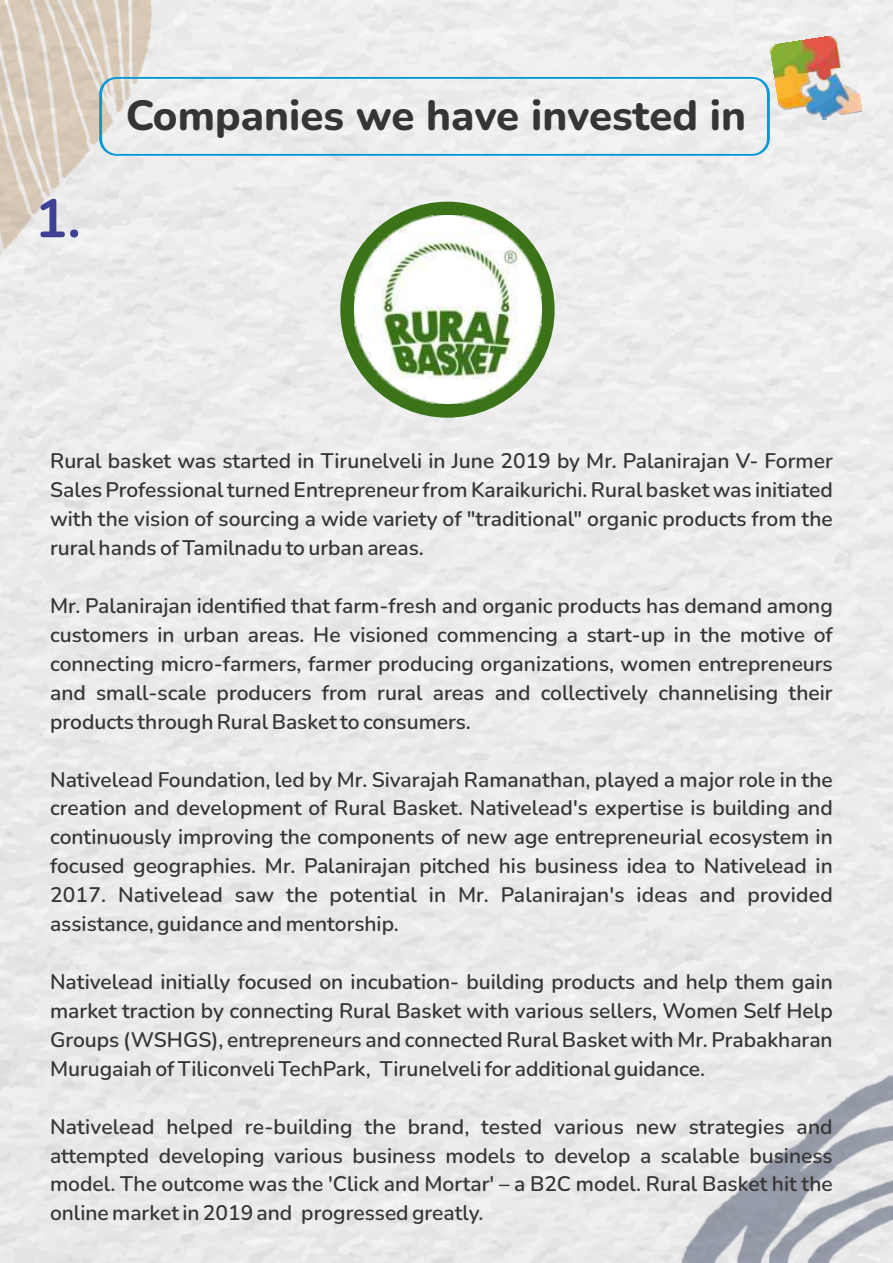
<style>
.page{position:relative;width:893px;height:1263px;background:#ebebeb}
.page>*{position:absolute;margin:0;border:0;box-sizing:border-box;transform-origin:0 0}
.t1{font:700 54px "Nunito";color:#3e4095}
.t2{font:800 42px "Nunito";color:#373435}
.t3{font:600 21px/29px "Nunito";color:#373435;text-align:justify}
</style>
<div class="page">
<img style="left:0;top:0;width:151px;height:284px">
<img style="left:677px;top:1072px;width:216px;height:191px">
<img style="left:770px;top:34px;width:92px;height:91px">
<div style="left:99px;top:77px;width:671px;height:79px;border:2px solid #0098da;border-radius:16px"></div>
<div style="left:340px;top:202px;width:215px;height:216px;background:#3a7318;border-radius:50%"></div>
<img style="left:354px;top:216px;width:188px;height:187px">
<h1 class="t1" style="left:35px;top:183px;width:47px">1.</h1>
<h2 class="t2" style="left:126px;top:87px;width:622px">Companies we have invested in</h2>
<p class="t3" style="left:50px;top:447px;width:784px">Rural basket was started in Tirunelveli in June 2019 by Mr. Palanirajan V- Former Sales Professional turned Entrepreneur from Karaikurichi. Rural basket was initiated with the vision of sourcing a wide variety of "traditional" organic products from the rural hands of Tamilnadu to urban areas.</p>
<p class="t3" style="left:50px;top:592px;width:784px">Mr. Palanirajan identified that farm-fresh and organic products has demand among customers in urban areas. He visioned commencing a start-up in the motive of connecting micro-farmers, farmer producing organizations, women entrepreneurs and small-scale producers from rural areas and collectively channelising their products through Rural Basket to consumers.</p>
<p class="t3" style="left:50px;top:765px;width:784px">Nativelead Foundation, led by Mr. Sivarajah Ramanathan, played a major role in the creation and development of Rural Basket. Nativelead's expertise is building and continuously improving the components of new age entrepreneurial ecosystem in focused geographies. Mr. Palanirajan pitched his business idea to Nativelead in 2017. Nativelead saw the potential in Mr. Palanirajan's ideas and provided assistance, guidance and mentorship.</p>
<p class="t3" style="left:50px;top:967px;width:784px">Nativelead initially focused on incubation- building products and help them gain market traction by connecting Rural Basket with various sellers, Women Self Help Groups (WSHGS), entrepreneurs and connected Rural Basket with Mr. Prabakharan Murugaiah of Tiliconveli TechPark, Tirunelveli for additional guidance.</p>
<p class="t3" style="left:50px;top:1112px;width:784px">Nativelead helped re-building the brand, tested various new strategies and attempted developing various business models to develop a scalable business model. The outcome was the 'Click and Mortar' – a B2C model. Rural Basket hit the online market in 2019 and progressed greatly.</p>
</div>
